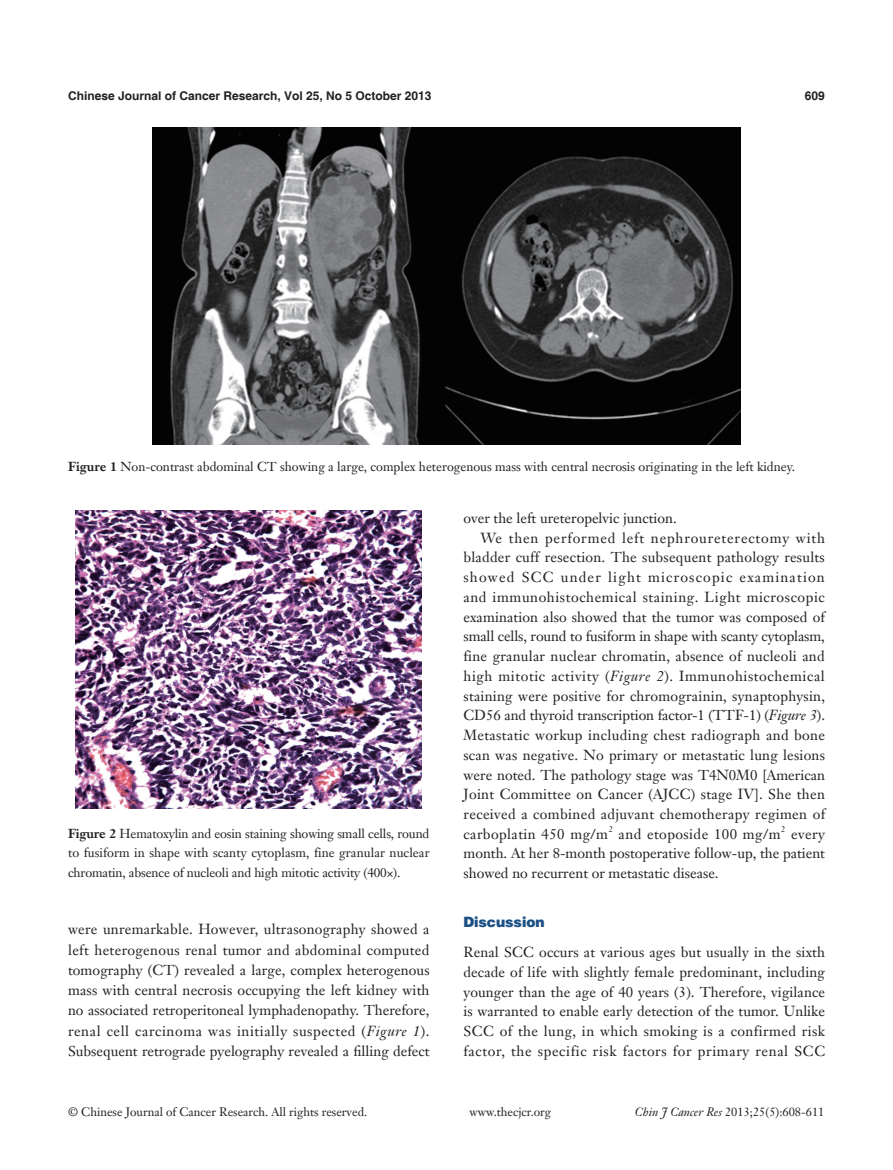
<style>
.page{position:relative;width:893px;height:1170px;background:#fff}
.page>*{position:absolute;margin:0;border:0;box-sizing:border-box;transform-origin:0 0}
.t1{font:14.25px/19.8px "Janson Text LT";letter-spacing:.015em;color:#231f20;text-align:justify}
.t2{font:14.25px "Janson Text LT";letter-spacing:.04em;color:#231f20}
.t3{font:14.25px "Janson Text LT";letter-spacing:-.01em;color:#231f20}
.t4{font:14.25px "Janson Text LT";letter-spacing:-.005em;color:#231f20}
.t5{font:14.25px "Janson Text LT";letter-spacing:.06em;color:#231f20}
.t6{font:14.25px "Janson Text LT";letter-spacing:.08em;color:#231f20}
.t7{font:900 14.25px "Helvetica";color:#1c5085}
.t8{font:12.75px/19.5px "Janson Text LT";color:#231f20;text-align:justify}
.t9{font:12px "Janson Text LT";color:#231f20}
.t10{font:700 12px "Helvetica";color:#231f20}
.t11{font:8.25px "Janson Text LT";color:#231f20}
.s1{font-weight:700}
.s2{font-style:italic}
</style>
<div class="page">
<img style="left:153px;top:128px;width:587px;height:316px">
<img style="left:76px;top:510px;width:346px;height:298px">
<p class="t10" style="left:68px;top:88px;width:365px">Chinese Journal of Cancer Research, Vol 25, No 5 October 2013</p>
<p class="t10" style="left:805px;top:88px;width:22px">609</p>
<p class="t8" style="left:68px;top:456px;width:729px"><span class="s1">Figure 1</span> Non-contrast abdominal CT showing a large, complex heterogenous mass with central necrosis originating in the left kidney.</p>
<p class="t8" style="left:68px;top:823px;width:363px"><span class="s1">Figure 2</span> Hematoxylin and eosin staining showing small cells, round to fusiform in shape with scanty cytoplasm, fine granular nuclear chromatin, absence of nucleoli and high mitotic activity (400×).</p>
<p class="t1" style="left:68px;top:919px;width:363px;line-height:20.2px">were unremarkable. However, ultrasonography showed a left heterogenous renal tumor and abdominal computed tomography (CT) revealed a large, complex heterogenous mass with central necrosis occupying the left kidney with no associated retroperitoneal lymphadenopathy. Therefore, renal cell carcinoma was initially suspected (<span class="s2">Figure 1</span>).<br>Subsequent retrograde pyelography revealed a filling defect</p>
<p class="t1" style="left:463px;top:508px;width:215px">over the left ureteropelvic junction.</p>
<p class="t5" style="left:480px;top:528px;width:346px">We then performed left nephroureterectomy with</p>
<p class="t1" style="left:463px;top:547px;width:363px">bladder cuff resection. The subsequent pathology results</p>
<p class="t6" style="left:463px;top:568px;width:363px">showed SCC under light microscopic examination</p>
<p class="t2" style="left:463px;top:587px;width:363px">and immunohistochemical staining. Light microscopic</p>
<p class="t1" style="left:463px;top:606px;width:363px">examination also showed that the tumor was composed of</p>
<p class="t3" style="left:463px;top:627px;width:363px">small cells, round to fusiform in shape with scanty cytoplasm,</p>
<p class="t1" style="left:463px;top:646px;width:363px">fine granular nuclear chromatin, absence of nucleoli and</p>
<p class="t2" style="left:463px;top:666px;width:363px">high mitotic activity (<span class="s2">Figure 2</span>). Immunohistochemical</p>
<p class="t1" style="left:463px;top:685px;width:363px">staining were positive for chromograinin, synaptophysin,</p>
<p class="t4" style="left:463px;top:706px;width:363px">CD56 and thyroid transcription factor-1 (TTF-1) (<span class="s2">Figure 3</span>).</p>
<p class="t1" style="left:463px;top:725px;width:363px">Metastatic workup including chest radiograph and bone</p>
<p class="t1" style="left:463px;top:744px;width:363px">scan was negative. No primary or metastatic lung lesions</p>
<p class="t1" style="left:463px;top:764px;width:363px">were noted. The pathology stage was T4N0M0 [American</p>
<p class="t1" style="left:463px;top:784px;width:363px">Joint Committee on Cancer (AJCC) stage IV]. She then</p>
<p class="t1" style="left:463px;top:804px;width:363px">received a combined adjuvant chemotherapy regimen of</p>
<p class="t1" style="left:463px;top:823px;width:146px">carboplatin 450 mg/m</p>
<p class="t11" style="left:609px;top:823px;width:6px">2</p>
<p class="t1" style="left:619px;top:823px;width:164px">and etoposide 100 mg/m</p>
<p class="t11" style="left:781px;top:823px;width:6px">2</p>
<p class="t1" style="left:463px;top:823px;width:363px;text-indent:327px">every month. At her 8-month postoperative follow-up, the patient showed no recurrent or metastatic disease.</p>
<p class="t7" style="left:463px;top:913px;width:83px">Discussion</p>
<p class="t1" style="left:463px;top:942px;width:363px">Renal SCC occurs at various ages but usually in the sixth decade of life with slightly female predominant, including younger than the age of 40 years (3). Therefore, vigilance is warranted to enable early detection of the tumor. Unlike SCC of the lung, in which smoking is a confirmed risk factor, the specific risk factors for primary renal SCC</p>
<p class="t9" style="left:68px;top:1104px;width:301px">© Chinese Journal of Cancer Research. All rights reserved.</p>
<p class="t9" style="left:469px;top:1104px;width:83px">www.thecjcr.org</p>
<p class="t9" style="left:635px;top:1104px;width:191px"><span class="s2">Chin J Cancer Res</span> 2013;25(5):608-611</p>
</div>
